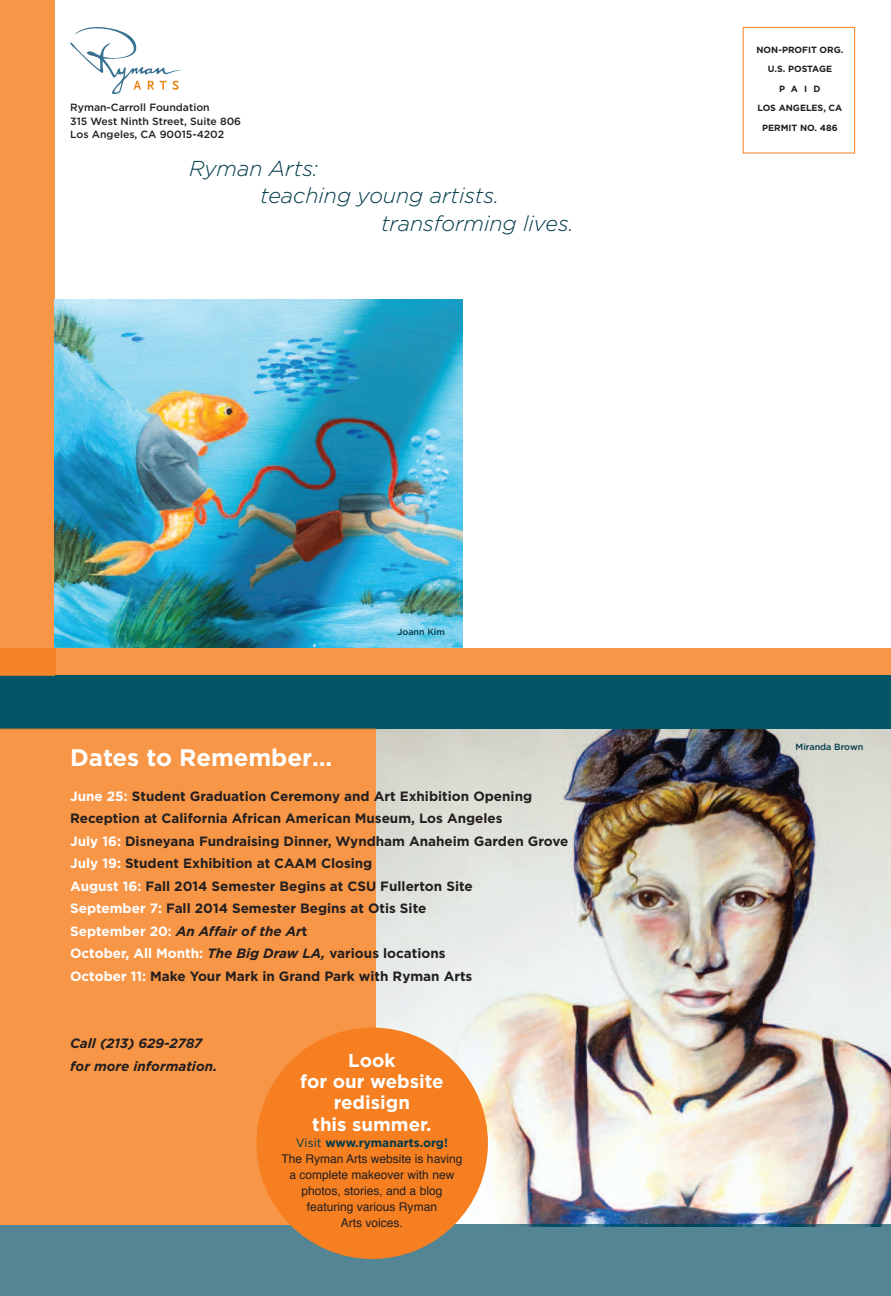
<style>
.page{position:relative;width:891px;height:1296px;background:#fff}
.page>*{position:absolute;margin:0;border:0;box-sizing:border-box;transform-origin:0 0}
.t1{font:700 24px "Gotham";color:#fff}
.t2{font:italic 300 21.6px "Gotham";color:#003a49}
.t3{font:700 18.6px/21.3px "Gotham";color:#fff;text-align:center}
.t4{font:700 13.5px/22.5px "Gotham";color:#231f20}
.t5{font:italic 700 13.5px/22.5px "Gotham";color:#231f20}
.t6{font:12px/16px "Helvetica";color:#231f20;text-align:center}
.t7{font:700 12px "Gotham";color:#003a49}
.t8{font:500 10.5px/13.5px "Gotham";color:#231f20}
.t9{font:700 9px/19.5px "Gotham";color:#231f20;text-align:center}
.t10{font:500 9px "Gotham";color:#003a49}
.s1{color:#fff}
.s2{font-style:italic}
.s3{font-weight:400}
</style>
<div class="page">
<img style="left:377px;top:729px;width:514px;height:496px">
<div style="left:0;top:1225px;width:891px;height:71px;background:#548594"></div>
<div style="left:0;top:675px;width:891px;height:54px;background:#015565"></div>
<div style="left:0;top:0;width:55px;height:648px;background:#f79647"></div>
<div style="left:55px;top:648px;width:836px;height:27px;background:#f79647"></div>
<div style="left:0;top:648px;width:55px;height:27px;background:#f58327"></div>
<div style="left:743px;top:27px;width:112px;height:126px;border:1px solid #f57f21"></div>
<svg style="left:70px;top:27px;width:112px;height:67px"></svg>
<div style="left:0;top:729px;width:376px;height:495px;background:#f79647"></div>
<img style="left:376px;top:729px;width:1px;height:495px">
<div style="left:256px;top:1028px;width:232px;height:231px;background:#f57f21;border-radius:50%"></div>
<img style="left:55px;top:299px;width:408px;height:349px">
<p class="t8" style="left:70px;top:101px;width:172px">Ryman-Carroll Foundation<br>315 West Ninth Street, Suite 806<br>Los Angeles, CA 90015-4202</p>
<h2 class="t2" style="left:189px;top:155px;width:131px">Ryman Arts:</h2>
<h2 class="t2" style="left:260px;top:183px;width:240px">teaching young artists.</h2>
<h2 class="t2" style="left:381px;top:211px;width:194px">transforming lives.</h2>
<p class="t10" style="left:397px;top:627px;width:49px">Joann Kim</p>
<h1 class="t1" style="left:70px;top:744px;width:264px">Dates to Remember…</h1>
<p class="t4" style="left:70px;top:785px;width:500px"><span class="s1">June 25:</span> Student Graduation Ceremony and Art Exhibition Opening Reception at California African American Museum, Los Angeles<br><span class="s1">July 16:</span> Disneyana Fundraising Dinner, Wyndham Anaheim Garden Grove <span class="s1">July 19:</span> Student Exhibition at CAAM Closing<br><span class="s1">August 16:</span> Fall 2014 Semester Begins at CSU Fullerton Site<br><span class="s1">September 7:</span> Fall 2014 Semester Begins at Otis Site<br><span class="s1">September 20:</span> <span class="s2">An Affair of the Ar</span>t<br><span class="s1">October, All Month:</span> <span class="s2">The Big Draw LA,</span> various locations<br><span class="s1">October 11:</span> Make Your Mark in Grand Park with Ryman Arts</p>
<p class="t5" style="left:70px;top:1032px;width:149px">Call (213) 629-2787 for more information.</p>
<h3 class="t3" style="left:300px;top:1050px;width:145px">Look<br>for our website redisign<br>this summer.</h3>
<p class="t7" style="left:296px;top:1136px;width:154px"><span class="s3">Visit</span> www.rymanarts.org!</p>
<p class="t6" style="left:281px;top:1151px;width:182px">The Ryman Arts website is having a complete makeover with new photos, stories, and a blog featuring various Ryman<br>Arts voices.</p>
<p class="t9" style="left:757px;top:40px;width:88px">NON-PROFIT ORG.<br>U.S. POSTAGE<br>PAID<br>LOS ANGELES, CA<br>PERMIT NO. 486</p>
<p class="t10" style="left:796px;top:741px;width:69px">Miranda Brown</p>
</div>
